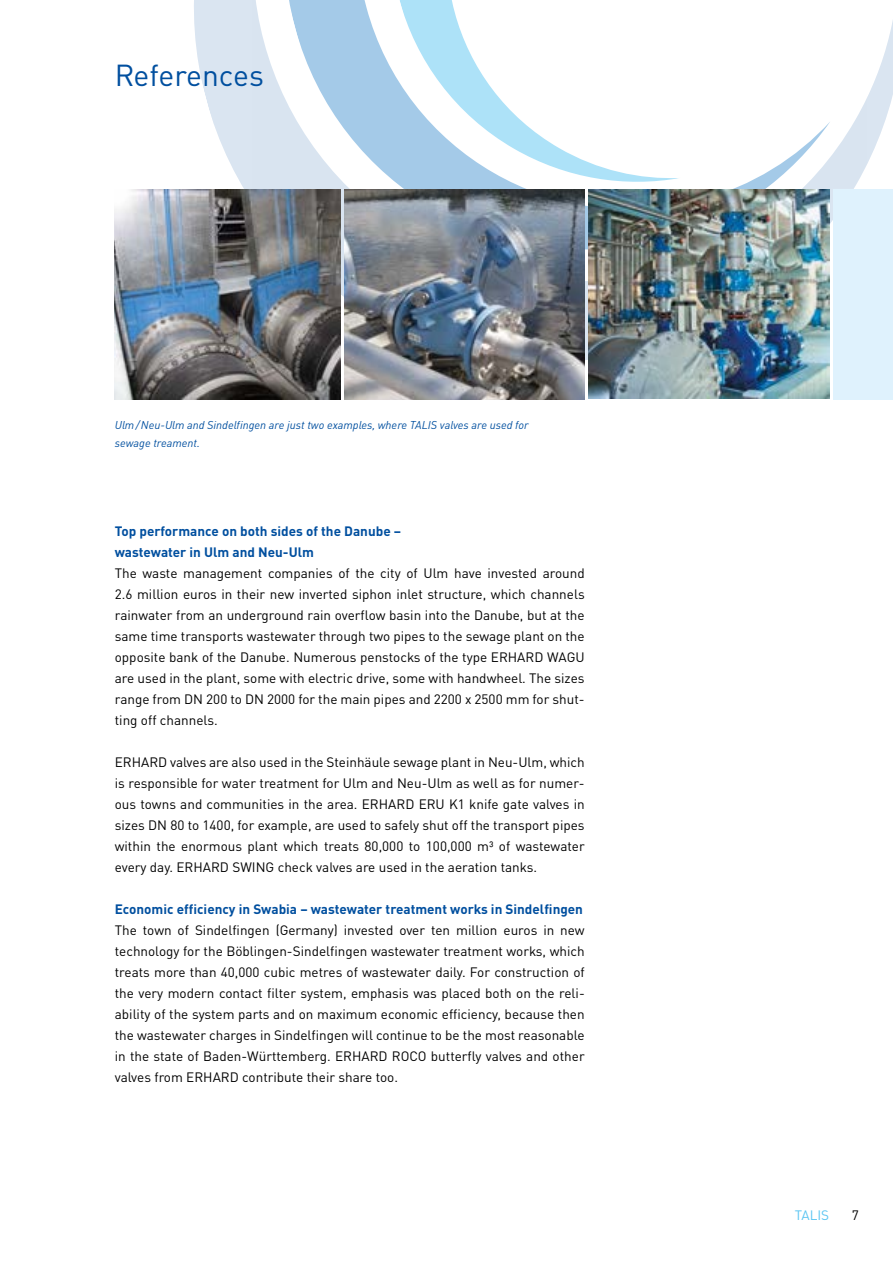
<style>
.page{position:relative;width:893px;height:1263px;background:#fff}
.page>*{position:absolute;margin:0;border:0;box-sizing:border-box;transform-origin:0 0}
.t1{font:30px "DIN Pro";color:#004f9f}
.t2{font:13.5px/21px "DIN Pro";color:#000;text-align:justify}
.t3{font:700 13.5px/21px "DIN Pro";color:#004f9f}
.t4{font:13.5px "DIN Pro";color:#5bc5f2}
.t5{font:italic 11.25px/18px "DIN Pro";color:#004f9f}
</style>
<div class="page">
<svg style="left:143px;top:0;width:750px;height:400px"></svg>
<svg style="left:252px;top:0;width:578px;height:282px"></svg>
<svg style="left:356px;top:0;width:510px;height:188px"></svg>
<div style="left:833px;top:190px;width:60px;height:210px;background:#dff2fd"></div>
<img style="left:115px;top:190px;width:225px;height:210px">
<img style="left:589px;top:190px;width:240px;height:209px">
<img style="left:344px;top:190px;width:241px;height:210px">
<h1 class="t1" style="left:115px;top:51px;width:151px">References</h1>
<p class="t5" style="left:115px;top:415px;width:415px">Ulm/Neu-Ulm and Sindelfingen are just two examples, where TALIS valves are used for sewage treament.</p>
<p class="t3" style="left:115px;top:519px;width:288px">Top performance on both sides of the Danube – wastewater in Ulm and Neu-Ulm</p>
<p class="t2" style="left:115px;top:561px;width:471px">The waste management companies of the city of Ulm have invested around 2.6 million euros in their new inverted siphon inlet structure, which channels rainwater from an underground rain overflow basin into the Danube, but at the same time transports wastewater through two pipes to the sewage plant on the opposite bank of the Danube. Numerous penstocks of the type ERHARD WAGU are used in the plant, some with electric drive, some with handwheel. The sizes range from DN 200 to DN 2000 for the main pipes and 2200 x 2500 mm for shut&shy;ting off channels.</p>
<p class="t2" style="left:115px;top:750px;width:471px">ERHARD valves are also used in the Steinhäule sewage plant in Neu-Ulm, which is responsible for water treatment for Ulm and Neu-Ulm as well as for numer&shy;ous towns and communities in the area. ERHARD ERU K1 knife gate valves in sizes DN 80 to 1400, for example, are used to safely shut off the transport pipes within the enormous plant which treats 80,000 to 100,000 m³ of wastewater every day. ERHARD SWING check valves are used in the aeration tanks.</p>
<p class="t3" style="left:115px;top:897px;width:470px">Economic efficiency in Swabia – wastewater treatment works in Sindelfingen</p>
<p class="t2" style="left:115px;top:918px;width:471px">The town of Sindelfingen (Germany) invested over ten million euros in new technology for the Böblingen-Sindelfingen wastewater treatment works, which treats more than 40,000 cubic metres of wastewater daily. For construction of the very modern contact filter system, emphasis was placed both on the reli&shy;ability of the system parts and on maximum economic efficiency, because then the wastewater charges in Sindelfingen will continue to be the most reasonable in the state of Baden-Württemberg. ERHARD ROCO butterfly valves and other valves from ERHARD contribute their share too.</p>
<p class="t4" style="left:795px;top:1205px;width:36px">TALIS</p>
<p class="t2" style="left:852px;top:1203px;width:9px">7</p>
</div>
